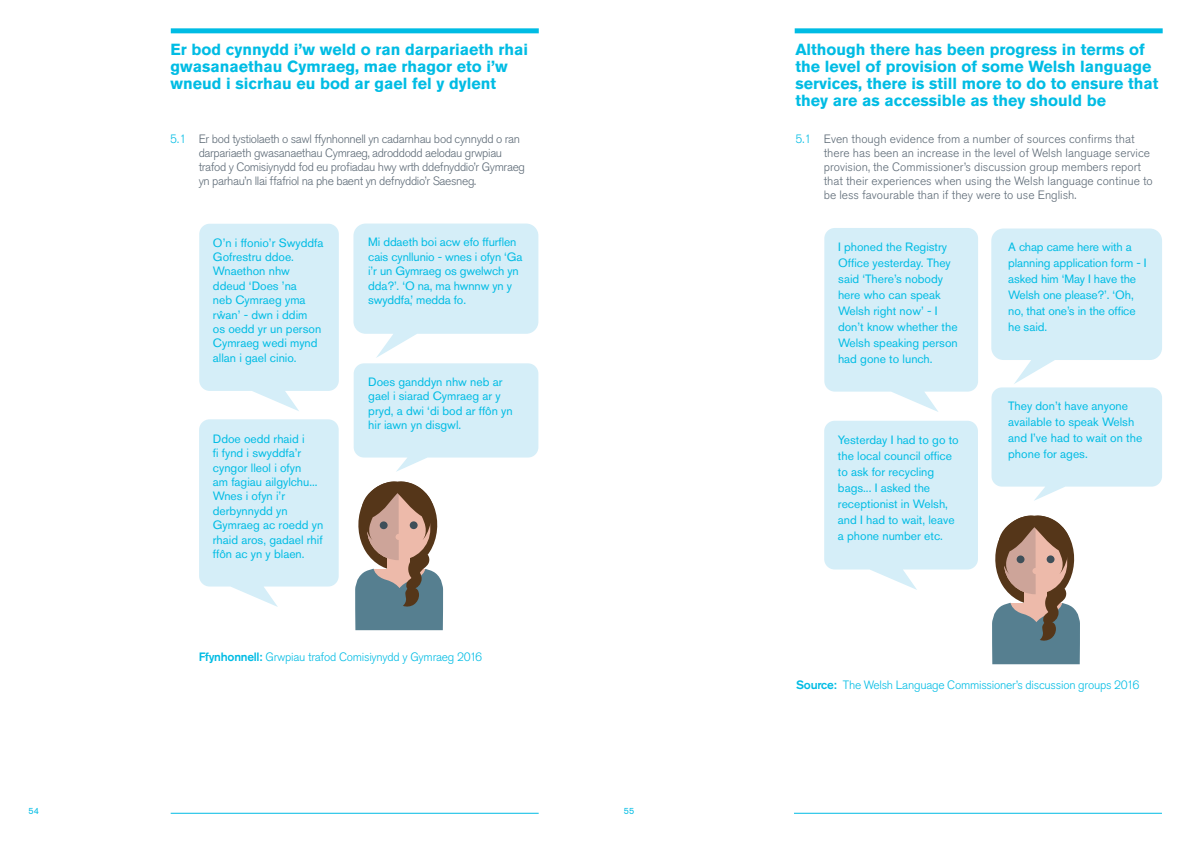
<style>
.page{position:relative;width:1191px;height:842px;background:#fff}
.page>*{position:absolute;margin:0;border:0;box-sizing:border-box;transform-origin:0 0}
.t1{font:700 16px/17px "Akzidenz Grotesk Pro";color:#00bce4}
.t2{font:12px/14.4px "Akzidenz Grotesk Pro";color:#00bce4}
.t3{font:300 12px/14px "Akzidenz Grotesk Pro";color:#5d6a76}
.t4{font:300 12px/14px "Akzidenz Grotesk Pro";letter-spacing:-.03em;color:#5d6a76}
.t5{font:300 12px "Akzidenz Grotesk Pro";letter-spacing:-.02em;color:#00bce4}
.t6{font:9px "Akzidenz Grotesk BE";color:#00bce4}
.s1{color:#00bce4}
.s2{font-weight:500}
</style>
<div class="page">
<hr style="left:171px;top:813px;width:367px;height:1px;background:#00bce4">
<hr style="left:794px;top:813px;width:368px;height:1px;background:#00bce4">
<div style="left:794px;top:28px;width:368px;height:5px;background:#00bce4"></div>
<div style="left:171px;top:28px;width:368px;height:5px;background:#00bce4"></div>
<svg style="left:199px;top:224px;width:140px;height:187px;background:#d9eff8"></svg>
<svg style="left:199px;top:419px;width:140px;height:188px;background:#d9eff8"></svg>
<svg style="left:353px;top:224px;width:185px;height:248px"></svg>
<svg style="left:355px;top:481px;width:88px;height:149px"></svg>
<svg style="left:824px;top:228px;width:154px;height:184px;background:#d9eff8"></svg>
<svg style="left:824px;top:421px;width:154px;height:169px;background:#d9eff8"></svg>
<svg style="left:991px;top:228px;width:171px;height:273px;background:#dbf0f9"></svg>
<svg style="left:992px;top:515px;width:88px;height:149px"></svg>
<h1 class="t1" style="left:170px;top:40px;width:359px">Er bod cynnydd i’w weld o ran darpariaeth rhai gwasanaethau Cymraeg, mae rhagor eto i’w wneud i sicrhau eu bod ar gael fel y dylent</h1>
<p class="t4" style="left:199px;top:132px;width:328px;text-indent:-28px"><span class="s1">5.1</span> Er bod tystiolaeth o sawl ffynhonnell yn cadarnhau bod cynnydd o ran darpariaeth gwasanaethau Cymraeg, adroddodd aelodau grwpiau trafod y Comisiynydd fod eu profiadau hwy wrth ddefnyddio’r Gymraeg yn parhau’n llai ffafriol na phe baent yn defnyddio’r Saesneg.</p>
<p class="t2" style="left:213px;top:235px;width:112px">O’n i ffonio’r Swyddfa<br>Gofrestru ddoe.<br>Wnaethon nhw ddeud ‘Does ’na<br>neb Cymraeg yma rŵan’ - dwn i ddim<br>os oedd yr un person<br>Cymraeg wedi mynd allan i gael cinio.</p>
<p class="t2" style="left:368px;top:235px;width:156px">Mi ddaeth boi acw efo ffurflen cais cynllunio - wnes i ofyn ‘Ga i’r un Gymraeg os gwelwch yn dda?’. ‘O na, ma hwnnw yn y swyddfa,’ medda fo.</p>
<p class="t2" style="left:213px;top:431px;width:112px">Ddoe oedd rhaid i<br>fi fynd i swyddfa’r cyngor lleol i ofyn<br>am fagiau ailgylchu...<br>Wnes i ofyn i’r derbynnydd yn<br>Gymraeg ac roedd yn rhaid aros, gadael rhif ffôn ac yn y blaen.</p>
<p class="t2" style="left:368px;top:374px;width:146px">Does ganddyn nhw neb ar gael i siarad Cymraeg ar y pryd, a dwi ‘di bod ar ffôn yn hir iawn yn disgwl.</p>
<p class="t5" style="left:199px;top:649px;width:285px"><span class="s2">Ffynhonnell:</span> Grwpiau trafod Comisiynydd y Gymraeg 2016</p>
<p class="t6" style="left:28px;top:805px;width:12px">54</p>
<p class="t6" style="left:624px;top:805px;width:12px">55</p>
<h1 class="t1" style="left:795px;top:40px;width:364px">Although there has been progress in terms of the level of provision of some Welsh language services, there is still more to do to ensure that they are as accessible as they should be</h1>
<p class="t3" style="left:823px;top:132px;width:330px;text-indent:-28px"><span class="s1">5.1</span> Even though evidence from a number of sources confirms that there has been an increase in the level of Welsh language service provision, the Commissioner’s discussion group members report that their experiences when using the Welsh language continue to be less favourable than if they were to use English.</p>
<p class="t2" style="left:838px;top:239px;width:121px;line-height:16px">I phoned the Registry<br>Office yesterday. They said ‘There’s nobody here who can speak<br>Welsh right now’ - I don’t know whether the<br>Welsh speaking person had gone to lunch.</p>
<p class="t2" style="left:1008px;top:239px;width:140px;line-height:16px">A chap came here with a planning application form - I asked him ‘May I have the<br>Welsh one please?’. ‘Oh, no, that one’s in the office he said.</p>
<p class="t2" style="left:838px;top:432px;width:122px;line-height:16px">Yesterday I had to go to the local council office to ask for recycling bags... I asked the receptionist in Welsh, and I had to wait, leave a phone number etc.</p>
<p class="t2" style="left:1008px;top:398px;width:136px;line-height:16px">They don’t have anyone available to speak Welsh and I’ve had to wait on the phone for ages.</p>
<p class="t5" style="left:796px;top:677px;width:345px"><span class="s2">Source:</span> The Welsh Language Commissioner’s discussion groups 2016</p>
</div>
